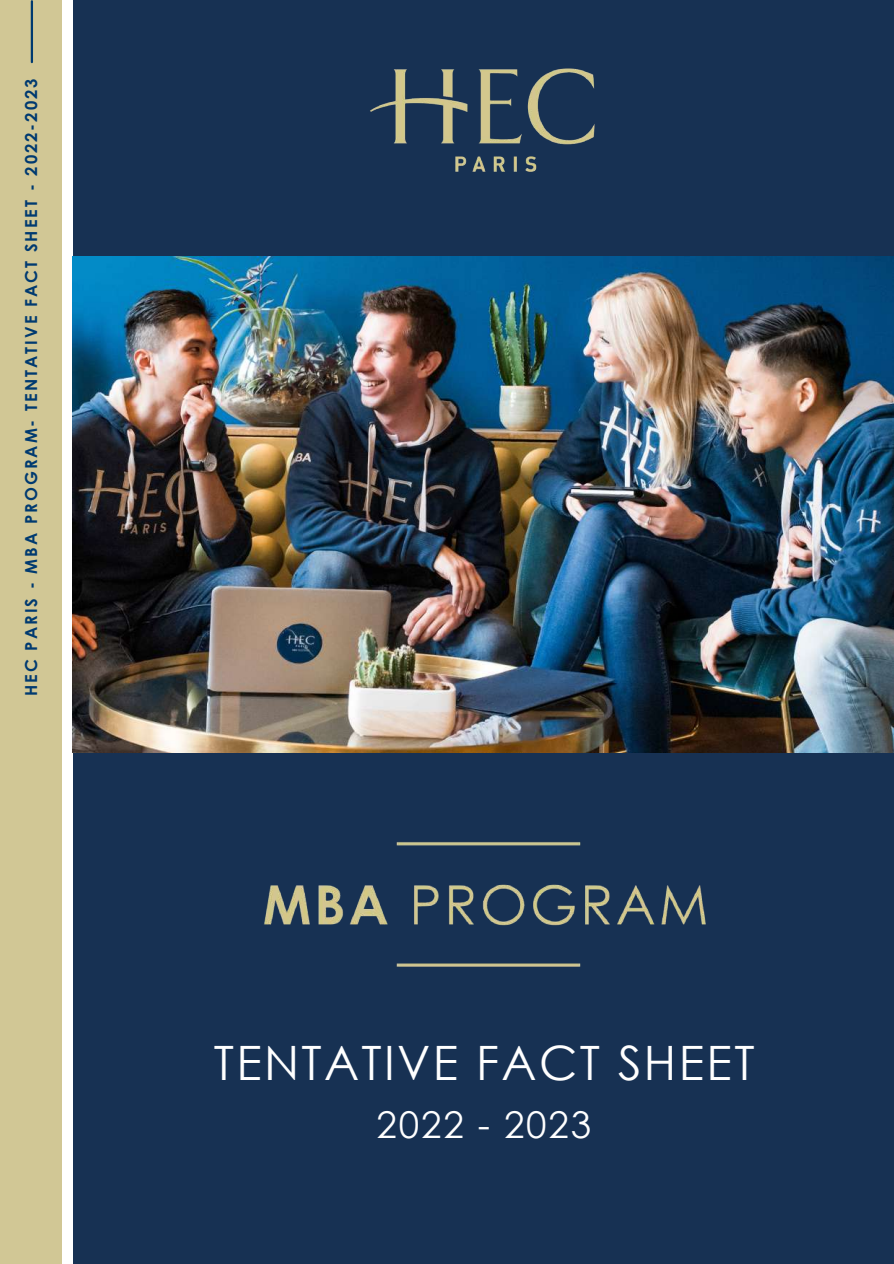
<style>
.page{position:relative;width:894px;height:1264px;background:#fff}
.page>*{position:absolute;margin:0;border:0;box-sizing:border-box;transform-origin:0 0}
.t1{font:47.4px "Century Gothic";letter-spacing:.05em;color:#fff}
.t2{font:36.9px "Century Gothic";letter-spacing:.05em;color:#fff}
.t3{font:700 16.5px "Century Gothic";letter-spacing:.125em;color:#003a70}
</style>
<div class="page">
<div style="left:0;top:0;width:62px;height:1263px;background:#d1c795"></div>
<div style="left:73px;top:0;width:820px;height:1263px;background:#173153"></div>
<img style="left:370px;top:68px;width:225px;height:104px">
<img style="left:73px;top:257px;width:820px;height:495px">
<img style="left:264px;top:842px;width:442px;height:125px">
<hr style="left:31px;top:1px;width:2px;height:61px;background:#003a70">
<p class="t3" style="left:20px;top:696px;width:619px;rotate:-90deg">HEC PARIS - MBA PROGRAM- TENTATIVE FACT SHEET - 2022-2023</p>
<h1 class="t1" style="left:214px;top:1032px;width:542px">TENTATIVE FACT SHEET</h1>
<h2 class="t2" style="left:376px;top:1100px;width:216px">2022 - 2023</h2>
</div>
